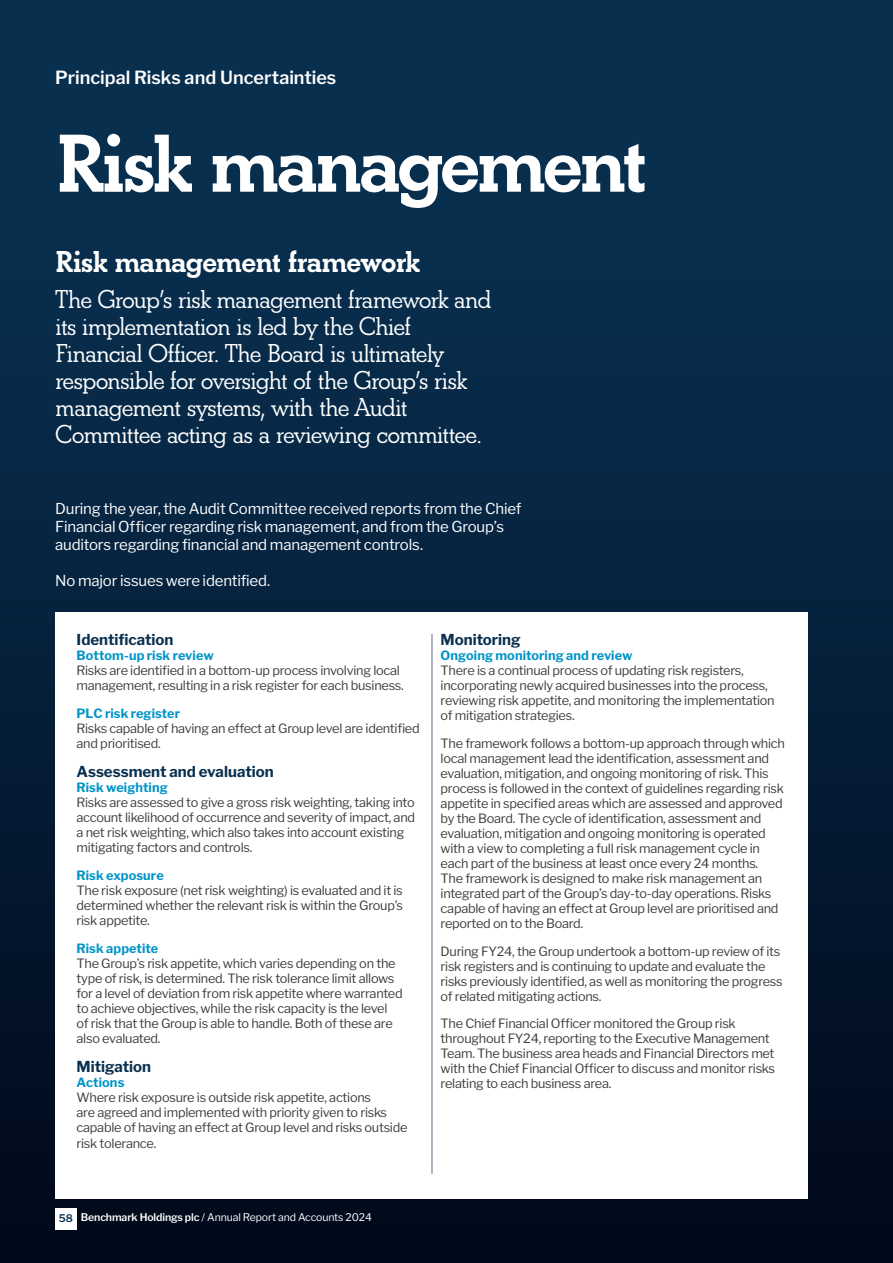
<style>
.page{position:relative;width:893px;height:1263px;background:#092f4f}
.page>*{position:absolute;margin:0;border:0;box-sizing:border-box;transform-origin:0 0}
.Beton_Bold__57pt__-_Navy{font:700 85.5px "Beton EF";letter-spacing:-.045em;color:#fff}
.Beton_Bold__21pt__Navy{font:700 31.5px "Beton EF";letter-spacing:-.025em;color:#fff}
.IntroPara__18pt__-_Navy{font:600 27px/27px "Beton EF";letter-spacing:-.045em;color:#fff}
.Page_Title{font:600 18px "Libre Franklin";color:#fff}
.LF_Regular__10pt{font:15px/18px "Libre Franklin";letter-spacing:-.015em;color:#fff}
.Subhead_L1__10pt__-_Navy{font:700 15px "Libre Franklin";color:#092f4f}
.Body_Copy__8_5pt__-_Text_-_Less_Space{font:12.75px/15px "Libre Franklin";letter-spacing:-.02em;color:#3e3e3f}
.Subhead_L2__8_5pt{font:700 12.75px "Libre Franklin";letter-spacing:.005em;color:#0094c8}
.t1{font:10.5px "Libre Franklin";letter-spacing:-.01em;color:#fff}
.s1{font-weight:600;color:#092f4f}
.s2{font-weight:600}
</style>
<div class="page">
<div style="left:0;top:128px;width:893px;height:1135px;background:linear-gradient(to bottom,#0a3355,#010a1b)"></div>
<div style="left:55px;top:613px;width:753px;height:586px;background:#fff"></div>
<hr style="left:432px;top:634px;width:1px;height:540px;background:#5e6780">
<div style="left:55px;top:1208px;width:22px;height:21px;background:#fff"></div>
<p class="Page_Title" style="left:55px;top:64px;width:283px">Principal Risks and Uncertainties</p>
<p class="Beton_Bold__57pt__-_Navy" style="left:55px;top:113px;width:594px">Risk management</p>
<p class="Beton_Bold__21pt__Navy" style="left:55px;top:244px;width:366px">Risk management framework</p>
<p class="IntroPara__18pt__-_Navy" style="left:55px;top:286px;width:438px">The Group’s risk management framework and its implementation is led by the Chief Financial Officer. The Board is ultimately responsible for oversight of the Group’s risk management systems, with the Audit Committee acting as a reviewing committee.</p>
<p class="LF_Regular__10pt" style="left:55px;top:498px;width:468px">During the year, the Audit Committee received reports from the Chief<br>Financial Officer regarding risk management, and from the Group’s auditors regarding financial and management controls.</p>
<p class="LF_Regular__10pt" style="left:55px;top:570px;width:217px">No major issues were identified.</p>
<p class="Subhead_L1__10pt__-_Navy" style="left:77px;top:628px;width:99px">Identification</p>
<p class="Subhead_L2__8_5pt" style="left:77px;top:645px;width:139px">Bottom-up risk review</p>
<p class="Body_Copy__8_5pt__-_Text_-_Less_Space" style="left:77px;top:662px;width:329px">Risks are identified in a bottom-up process involving local management, resulting in a risk register for each business.</p>
<p class="Subhead_L2__8_5pt" style="left:77px;top:703px;width:105px">PLC risk register</p>
<p class="Body_Copy__8_5pt__-_Text_-_Less_Space" style="left:77px;top:720px;width:345px">Risks capable of having an effect at Group level are identified and prioritised.</p>
<p class="Subhead_L1__10pt__-_Navy" style="left:77px;top:760px;width:199px">Assessment and evaluation</p>
<p class="Subhead_L2__8_5pt" style="left:77px;top:777px;width:93px">Risk weighting</p>
<p class="Body_Copy__8_5pt__-_Text_-_Less_Space" style="left:77px;top:794px;width:340px">Risks are assessed to give a gross risk weighting, taking into account likelihood of occurrence and severity of impact, and a net risk weighting, which also takes into account existing mitigating factors and controls.</p>
<p class="Subhead_L2__8_5pt" style="left:77px;top:865px;width:89px">Risk exposure</p>
<p class="Body_Copy__8_5pt__-_Text_-_Less_Space" style="left:77px;top:882px;width:328px;text-align:justify">The risk exposure (net risk weighting) is evaluated and it is determined whether the relevant risk is within the Group’s risk appetite.</p>
<p class="Subhead_L2__8_5pt" style="left:77px;top:938px;width:83px">Risk appetite</p>
<p class="Body_Copy__8_5pt__-_Text_-_Less_Space" style="left:77px;top:954px;width:328px">The Group’s risk appetite, which varies depending on the type of risk, is determined. The risk tolerance limit allows for a level of deviation from risk appetite where warranted to achieve objectives, while the risk capacity is the level of risk that the Group is able to handle. Both of these are also evaluated.</p>
<p class="Subhead_L1__10pt__-_Navy" style="left:77px;top:1055px;width:76px">Mitigation</p>
<p class="Subhead_L2__8_5pt" style="left:77px;top:1072px;width:49px">Actions</p>
<p class="Body_Copy__8_5pt__-_Text_-_Less_Space" style="left:77px;top:1089px;width:332px">Where risk exposure is outside risk appetite, actions<br>are agreed and implemented with priority given to risks capable of having an effect at Group level and risks outside</p>
<p class="Body_Copy__8_5pt__-_Text_-_Less_Space" style="left:77px;top:1135px;width:81px">risk tolerance.</p>
<p class="Subhead_L1__10pt__-_Navy" style="left:441px;top:628px;width:82px">Monitoring</p>
<p class="Subhead_L2__8_5pt" style="left:441px;top:645px;width:193px">Ongoing monitoring and review</p>
<p class="Body_Copy__8_5pt__-_Text_-_Less_Space" style="left:441px;top:662px;width:336px">There is a continual process of updating risk registers, incorporating newly acquired businesses into the process, reviewing risk appetite, and monitoring the implementation of mitigation strategies.</p>
<p class="Body_Copy__8_5pt__-_Text_-_Less_Space" style="left:441px;top:735px;width:346px">The framework follows a bottom-up approach through which local management lead the identification, assessment and evaluation, mitigation, and ongoing monitoring of risk. This process is followed in the context of guidelines regarding risk appetite in specified areas which are assessed and approved by the Board. The cycle of identification, assessment and evaluation, mitigation and ongoing monitoring is operated with a view to completing a full risk management cycle in each part of the business at least once every 24 months.<br>The framework is designed to make risk management an integrated part of the Group’s day-to-day operations. Risks capable of having an effect at Group level are prioritised and reported on to the Board.</p>
<p class="Body_Copy__8_5pt__-_Text_-_Less_Space" style="left:441px;top:942px;width:344px">During FY24, the Group undertook a bottom-up review of its risk registers and is continuing to update and evaluate the risks previously identified, as well as monitoring the progress of related mitigating actions.</p>
<p class="Body_Copy__8_5pt__-_Text_-_Less_Space" style="left:441px;top:1015px;width:336px">The Chief Financial Officer monitored the Group risk throughout FY24, reporting to the Executive Management Team. The business area heads and Financial Directors met with the Chief Financial Officer to discuss and monitor risks relating to each business area.</p>
<p class="t1" style="left:59px;top:1209px;width:315px"><span class="s1">58</span> <span class="s2">Benchmark Holdings plc</span> / Annual Report and Accounts 2024</p>
</div>
